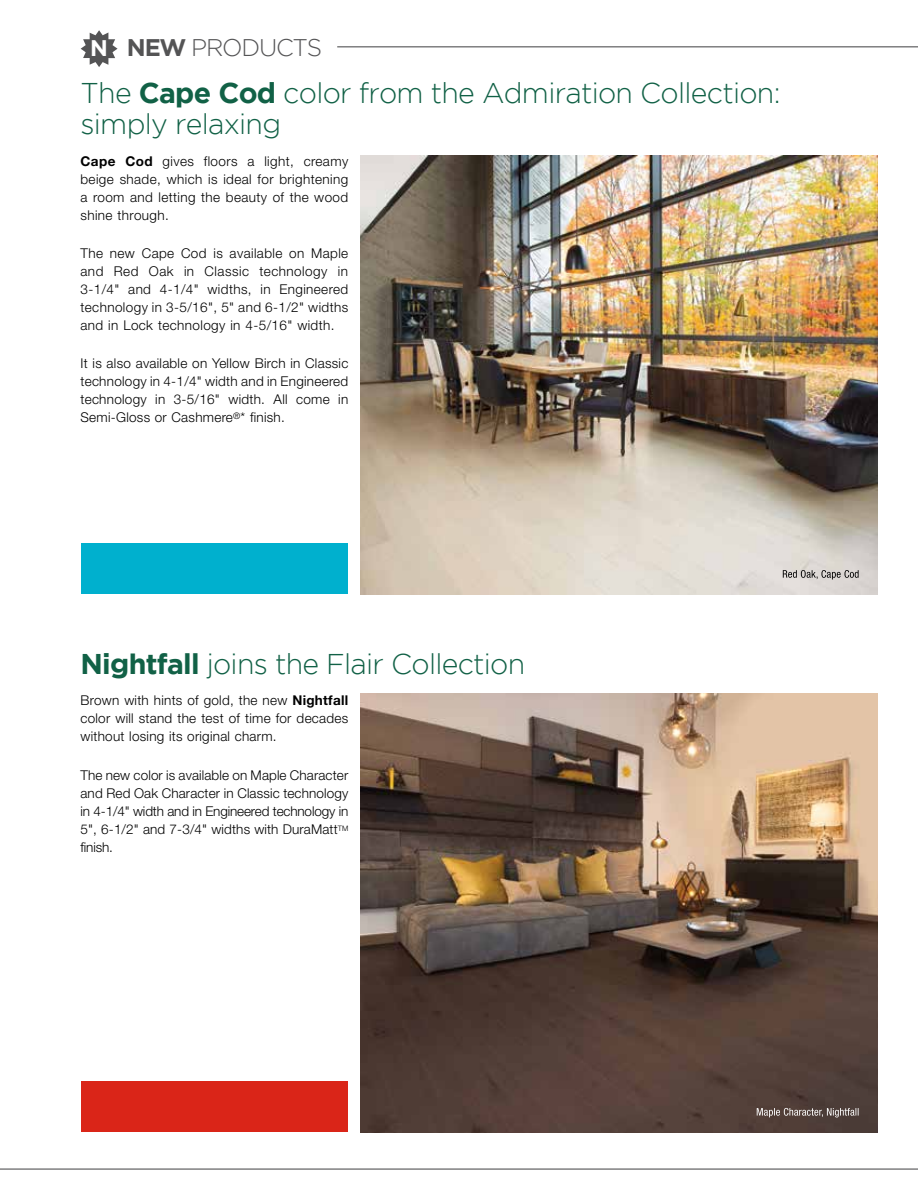
<style>
.page{position:relative;width:918px;height:1188px;background:#fff}
.page>*{position:absolute;margin:0;border:0;box-sizing:border-box;transform-origin:0 0}
.t1{font:300 28.5px/31.5px "Gotham";letter-spacing:-.025em;color:#116146}
.t2{font:300 24px "Gotham";letter-spacing:-.05em;color:#545455}
.t3{font:700 22.5px "Gotham";color:#fff}
.t4{font:300 13.5px/18px "Helvetica Neue LT Std";letter-spacing:.02em;color:#000;text-align:justify}
.s1{font-weight:700}
</style>
<div class="page">
<img style="left:361px;top:155px;width:516px;height:439px">
<img style="left:361px;top:693px;width:516px;height:439px">
<div style="left:81px;top:543px;width:267px;height:51px;background:#00b0ce"></div>
<div style="left:81px;top:1081px;width:267px;height:51px;background:#da2518"></div>
<hr style="left:337px;top:46px;width:581px;height:1px;background:#545455">
<hr style="left:0;top:1169px;width:918px;height:1px;background:#545455">
<svg style="left:81px;top:30px;width:37px;height:37px"></svg>
<svg style="left:783px;top:570px;width:76px;height:10px"></svg>
<svg style="left:757px;top:1108px;width:102px;height:10px"></svg>
<h2 class="t2" style="left:127px;top:35px;width:197px"><span class="s1">NEW</span> PRODUCTS</h2>
<h3 class="t3" style="left:90px;top:35px;width:19px">N</h3>
<h1 class="t1" style="left:81px;top:76px;width:702px">The <span class="s1">Cape Cod</span> color from the Admiration Collection: simply relaxing</h1>
<p class="t4" style="left:81px;top:151px;width:269px"><span class="s1">Cape Cod</span> gives floors a light, creamy beige shade, which is ideal for brightening a room and letting the beauty of the wood shine through.</p>
<p class="t4" style="left:81px;top:244px;width:269px">The new Cape Cod is available on Maple and Red Oak in Classic technology in 3-1/4" and 4-1/4" widths, in Engineered technology in 3-5/16", 5" and 6-1/2" widths and in Lock technology in 4-5/16" width.</p>
<p class="t4" style="left:81px;top:354px;width:269px">It is also available on Yellow Birch in Classic technology in 4-1/4" width and in Engineered technology in 3-5/16" width. All come in Semi-Gloss or Cashmere<sup>®</sup>* finish.</p>
<h1 class="t1" style="left:81px;top:648px;width:446px"><span class="s1">Nightfall</span> joins the Flair Collection</h1>
<p class="t4" style="left:81px;top:691px;width:269px">Brown with hints of gold, the new <span class="s1">Nightfall </span>color will stand the test of time for decades without losing its original charm.</p>
<p class="t4" style="left:81px;top:765px;width:269px">The new color is available on Maple Character and Red Oak Character in Classic technology in 4-1/4" width and in Engineered technology in 5", 6-1/2" and 7-3/4" widths with DuraMatt<sup>TM </sup>finish.</p>
</div>
